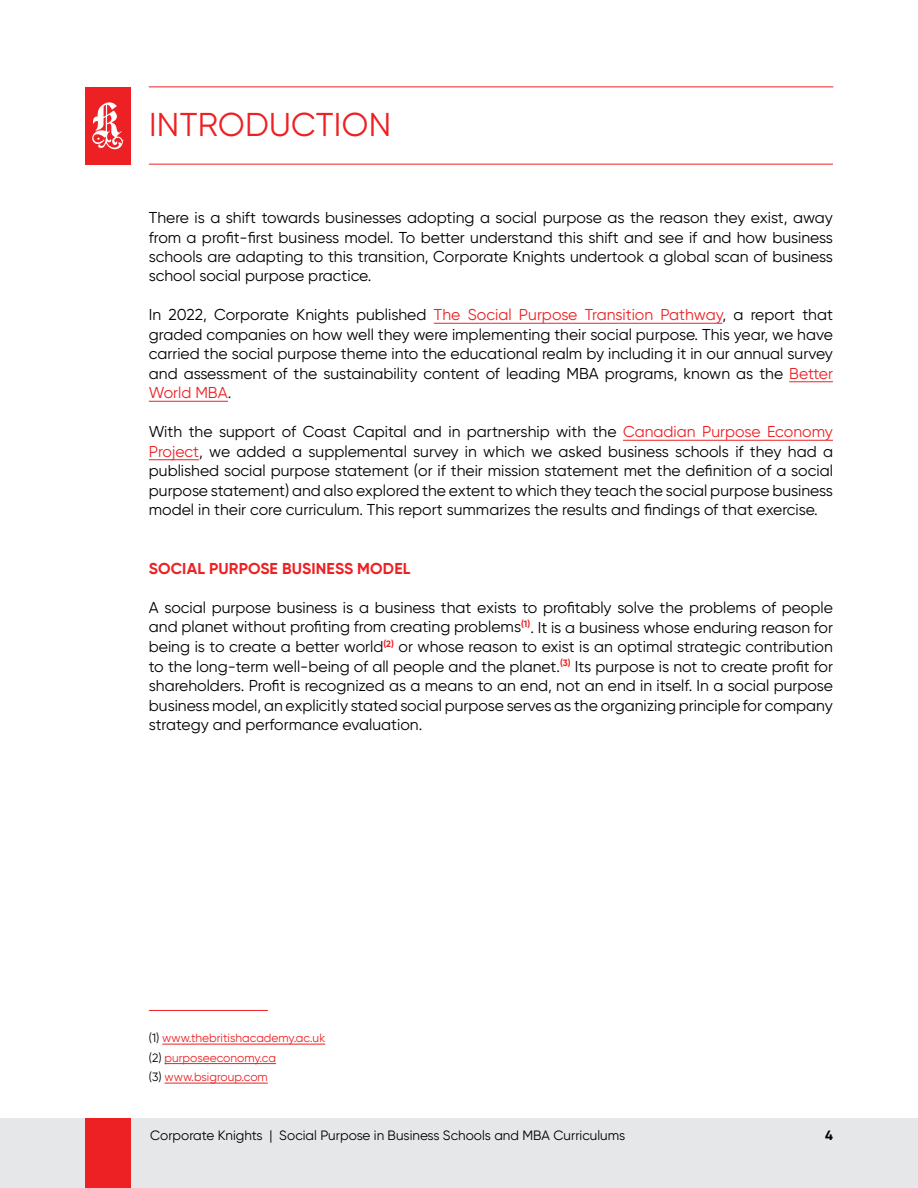
<style>
.page{position:relative;width:918px;height:1188px;background:#fff}
.page>*{position:absolute;margin:0;border:0;box-sizing:border-box;transform-origin:0 0}
.t1{font:33px "Gilroy";letter-spacing:.01em;color:#ed2124}
.t2{font:15.75px/19.5px "Gilroy";color:#000;text-align:justify}
.t3{font:700 15.75px "Gilroy";letter-spacing:.01em;color:#ed2124}
.t4{font:13.5px "Gilroy";color:#000}
.t5{font:700 13.5px "Gilroy";color:#000}
.t6{font:12px/19.5px "Gilroy";color:#ed2124}
.s1{color:#ed2124}
.s2{color:#000}
</style>
<div class="page">
<div style="left:0;top:1119px;width:918px;height:69px;background:#e6e7e8"></div>
<div style="left:85px;top:1119px;width:46px;height:69px;background:#ed2124"></div>
<hr style="left:434px;top:323px;width:288px;height:1px;background:#ed2124">
<hr style="left:789px;top:381px;width:44px;height:1px;background:#ed2124">
<hr style="left:149px;top:401px;width:79px;height:1px;background:#ed2124">
<hr style="left:623px;top:440px;width:210px;height:1px;background:#ed2124">
<hr style="left:149px;top:459px;width:50px;height:1px;background:#ed2124">
<hr style="left:149px;top:1010px;width:119px;height:1px;background:#ed2124">
<hr style="left:162px;top:1044px;width:163px;height:1px;background:#ed2124">
<hr style="left:165px;top:1063px;width:111px;height:1px;background:#ed2124">
<hr style="left:165px;top:1083px;width:103px;height:1px;background:#ed2124">
<hr style="left:149px;top:164px;width:684px;height:1px;background:#ed2124">
<div style="left:85px;top:87px;width:46px;height:78px;background:#ed2124"></div>
<svg style="left:92px;top:102px;width:32px;height:48px"></svg>
<hr style="left:149px;top:87px;width:684px;height:1px;background:#ed2124">
<h1 class="t1" style="left:149px;top:105px;width:244px">INTRODUCTION</h1>
<p class="t2" style="left:149px;top:208px;width:686px">There is a shift towards businesses adopting a social purpose as the reason they exist, away from a profit-first business model. To better understand this shift and see if and how business schools are adapting to this transition, Corporate Knights undertook a global scan of business school social purpose practice.</p>
<p class="t2" style="left:149px;top:305px;width:686px">In 2022, Corporate Knights published <span class="s1">The Social Purpose Transition Pathway</span>, a report that graded companies on how well they were implementing their social purpose. This year, we have carried the social purpose theme into the educational realm by including it in our annual survey and assessment of the sustainability content of leading MBA programs, known as the <span class="s1">Better World MBA</span>.</p>
<p class="t2" style="left:149px;top:422px;width:686px">With the support of Coast Capital and in partnership with the <span class="s1">Canadian Purpose Economy Project</span>, we added a supplemental survey in which we asked business schools if they had a published social purpose statement (or if their mission statement met the definition of a social purpose statement) and also explored the extent to which they teach the social purpose business model in their core curriculum. This report summarizes the results and findings of that exercise.</p>
<p class="t3" style="left:149px;top:559px;width:263px">SOCIAL PURPOSE BUSINESS MODEL</p>
<p class="t2" style="left:149px;top:598px;width:686px">A social purpose business is a business that exists to profitably solve the problems of people and planet without profiting from creating problems<sup>(1)</sup>. It is a business whose enduring reason for being is to create a better world<sup>(2)</sup> or whose reason to exist is an optimal strategic contribution to the long-term well-being of all people and the planet.<sup>(3)</sup> Its purpose is not to create profit for shareholders. Profit is recognized as a means to an end, not an end in itself. In a social purpose business model, an explicitly stated social purpose serves as the organizing principle for company strategy and performance evaluation.</p>
<p class="t6" style="left:149px;top:1028px;width:178px"><span class="s2">(1)</span> www.thebritishacademy.ac.uk <span class="s2">(2)</span> purposeeconomy.ca<br><span class="s2">(3)</span> www.bsigroup.com</p>
<p class="t4" style="left:150px;top:1127px;width:477px">Corporate Knights | Social Purpose in Business Schools and MBA Curriculums</p>
<p class="t5" style="left:825px;top:1127px;width:9px">4</p>
</div>
